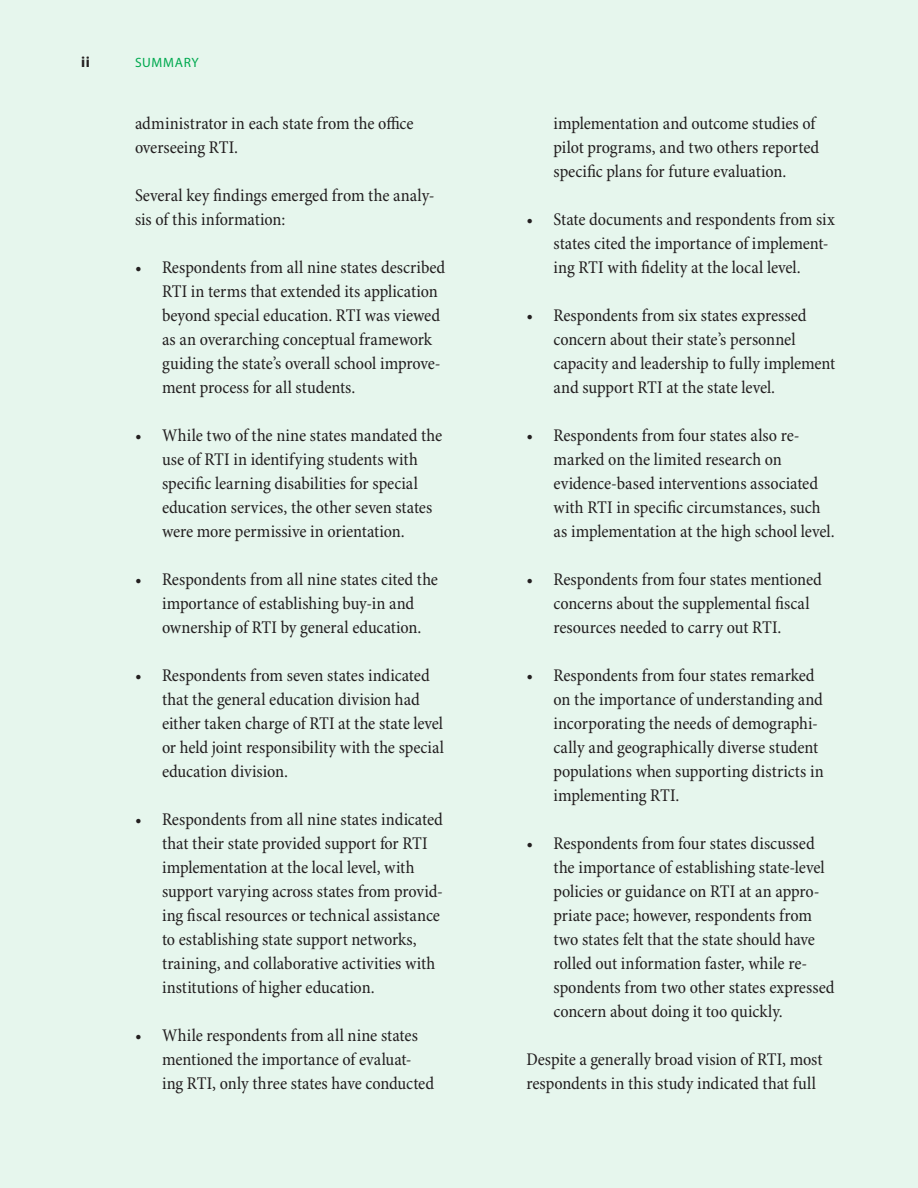
<style>
.page{position:relative;width:918px;height:1188px;background:#e6f6ed}
.page>*{position:absolute;margin:0;border:0;box-sizing:border-box;transform-origin:0 0}
.t1{font:condensed 18px/24px "Minion Pro";letter-spacing:-.005em;color:#231f20}
.t2{font:700 15px "Myriad Pro";color:#231f20}
.t3{font:13.5px "Myriad Pro";letter-spacing:.05em;color:#00a94f}
</style>
<div class="page">
<p class="t2" style="left:81px;top:54px;width:11px">ii</p>
<p class="t3" style="left:135px;top:55px;width:65px">SUMMARY</p>
<p class="t1" style="left:135px;top:112px;width:280px">administrator in each state from the office overseeing RTI.</p>
<p class="t1" style="left:135px;top:184px;width:301px">Several key findings emerged from the analy&shy;sis of this information:</p>
<p class="t1" style="left:162px;top:256px;width:285px;text-indent:-27px">• Respondents from all nine states described RTI in terms that extended its application beyond special education. RTI was viewed as an overarching conceptual framework guiding the state’s overall school improve&shy;ment process for all students.</p>
<p class="t1" style="left:162px;top:424px;width:282px;text-indent:-27px">• While two of the nine states mandated the use of RTI in identifying students with specific learning disabilities for special education services, the other seven states were more permissive in orientation.</p>
<p class="t1" style="left:135px;top:568px;width:305px;text-align:center">• Respondents from all nine states cited the importance of establishing buy-in and ownership of RTI by general education.</p>
<p class="t1" style="left:162px;top:664px;width:284px;text-indent:-27px">• Respondents from seven states indicated that the general education division had either taken charge of RTI at the state level or held joint responsibility with the special education division.</p>
<p class="t1" style="left:162px;top:808px;width:282px;text-indent:-27px">• Respondents from all nine states indicated that their state provided support for RTI implementation at the local level, with support varying across states from provid&shy;ing fiscal resources or technical assistance to establishing state support networks, training, and collaborative activities with institutions of higher education.</p>
<p class="t1" style="left:162px;top:1024px;width:274px;text-indent:-27px">• While respondents from all nine states mentioned the importance of evaluat&shy;ing RTI, only three states have conducted</p>
<p class="t1" style="left:554px;top:112px;width:267px">implementation and outcome studies of pilot programs, and two others reported specific plans for future evaluation.</p>
<p class="t1" style="left:554px;top:208px;width:283px;text-indent:-27px">• State documents and respondents from six states cited the importance of implement&shy;ing RTI with fidelity at the local level.</p>
<p class="t1" style="left:554px;top:304px;width:283px;text-indent:-27px">• Respondents from six states expressed concern about their state’s personnel capacity and leadership to fully implement and support RTI at the state level.</p>
<p class="t1" style="left:554px;top:424px;width:283px;text-indent:-27px">• Respondents from four states also re&shy;marked on the limited research on evidence-based interventions associated with RTI in specific circumstances, such as implementation at the high school level.</p>
<p class="t1" style="left:554px;top:568px;width:270px;text-indent:-27px">• Respondents from four states mentioned concerns about the supplemental fiscal resources needed to carry out RTI.</p>
<p class="t1" style="left:554px;top:664px;width:272px;text-indent:-27px">• Respondents from four states remarked on the importance of understanding and incorporating the needs of demographi&shy;cally and geographically diverse student populations when supporting districts in implementing RTI.</p>
<p class="t1" style="left:554px;top:832px;width:283px;text-indent:-27px">• Respondents from four states discussed the importance of establishing state-level policies or guidance on RTI at an appro&shy;priate pace; however, respondents from two states felt that the state should have rolled out information faster, while re&shy;spondents from two other states expressed concern about doing it too quickly.</p>
<p class="t1" style="left:526px;top:1048px;width:298px">Despite a generally broad vision of RTI, most respondents in this study indicated that full</p>
</div>
